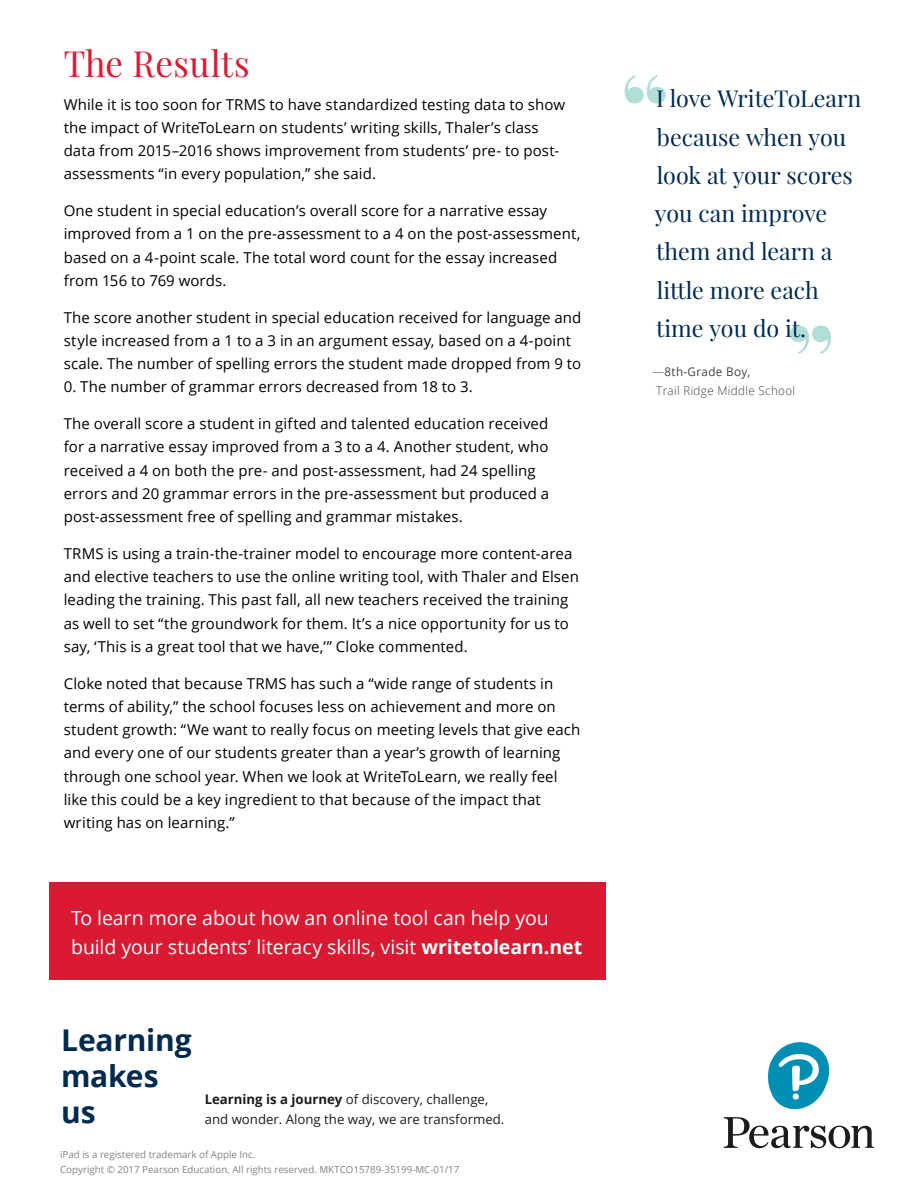
<style>
.page{position:relative;width:918px;height:1188px;background:#fff}
.page>*{position:absolute;margin:0;border:0;box-sizing:border-box;transform-origin:0 0}
.t1{font:36px "Playfair Display";letter-spacing:.005em;color:#da1a32}
.t2{font:700 30px/36px "Open Sans";letter-spacing:-.01em;color:#002a4e}
.t3{font:23.25px/38.2px "Playfair Display";color:#002a4e}
.t4{font:19.5px/28.5px "Open Sans";letter-spacing:-.005em;color:#fff}
.t5{font:15px/23.2px "Open Sans";letter-spacing:.005em;color:#000}
.t6{font:13.2px/19.8px "Open Sans";color:#1e1b1d}
.t7{font:300 12px/19.5px "Open Sans";letter-spacing:.03em;color:#414042}
.t8{font:9.75px/15px "Open Sans";color:#808285}
.s1{font-weight:700}
.s2{font-weight:400}
</style>
<div class="page">
<svg style="left:790px;top:326px;width:41px;height:28px"></svg>
<svg style="left:625px;top:75px;width:41px;height:29px"></svg>
<div style="left:50px;top:883px;width:556px;height:97px;background:#da1a32"></div>
<svg style="left:724px;top:1042px;width:150px;height:106px"></svg>
<h1 class="t1" style="left:64px;top:41px;width:188px">The Results</h1>
<p class="t5" style="left:64px;top:92px;width:503px">While it is too soon for TRMS to have standardized testing data to show the impact of WriteToLearn on students’ writing skills, Thaler’s class data from 2015–2016 shows improvement from students’ pre- to post&shy;assessments “in every population,” she said.</p>
<p class="t5" style="left:64px;top:199px;width:518px">One student in special education’s overall score for a narrative essay improved from a 1 on the pre-assessment to a 4 on the post-assessment, based on a 4-point scale. The total word count for the essay increased from 156 to 769 words.</p>
<p class="t5" style="left:64px;top:305px;width:519px">The score another student in special education received for language and style increased from a 1 to a 3 in an argument essay, based on a 4-point scale. The number of spelling errors the student made dropped from 9 to</p>
<p class="t5" style="left:64px;top:375px;width:411px">0. The number of grammar errors decreased from 18 to 3.</p>
<p class="t5" style="left:64px;top:412px;width:487px">The overall score a student in gifted and talented education received for a narrative essay improved from a 3 to a 4. Another student, who received a 4 on both the pre- and post-assessment, had 24 spelling errors and 20 grammar errors in the pre-assessment but produced a post-assessment free of spelling and grammar mistakes.</p>
<p class="t5" style="left:64px;top:541px;width:517px">TRMS is using a train-the-trainer model to encourage more content-area and elective teachers to use the online writing tool, with Thaler and Elsen leading the training. This past fall, all new teachers received the training as well to set “the groundwork for them. It’s a nice opportunity for us to say, ‘This is a great tool that we have,’” Cloke commented.</p>
<p class="t5" style="left:64px;top:671px;width:518px">Cloke noted that because TRMS has such a “wide range of students in terms of ability,” the school focuses less on achievement and more on student growth: “We want to really focus on meeting levels that give each and every one of our students greater than a year’s growth of learning through one school year. When we look at WriteToLearn, we really feel like this could be a key ingredient to that because of the impact that writing has on learning.”</p>
<h3 class="t4" style="left:71px;top:903px;width:513px">To learn more about how an online tool can help you build your students’ literacy skills, visit <span class="s1">writetolearn.net</span></h3>
<h2 class="t2" style="left:61px;top:1022px;width:132px">Learning makes us</h2>
<p class="t6" style="left:205px;top:1089px;width:301px"><span class="s1">Learning is a journey</span> of discovery, challenge, and wonder. Along the way, we are transformed.</p>
<p class="t8" style="left:60px;top:1146px;width:401px">iPad is a registered trademark of Apple Inc.<br>Copyright © 2017 Pearson Education. All rights reserved. MKTCO15789-35199-MC-01/17</p>
<h3 class="t3" style="left:655px;top:79px;width:208px">I love WriteToLearn because when you look at your scores you can improve them and learn a little more each time you do it.</h3>
<p class="t7" style="left:656px;top:361px;width:141px;text-indent:-4px">—<span class="s2">8th-Grade Boy,<br></span>Trail Ridge Middle School</p>
</div>
